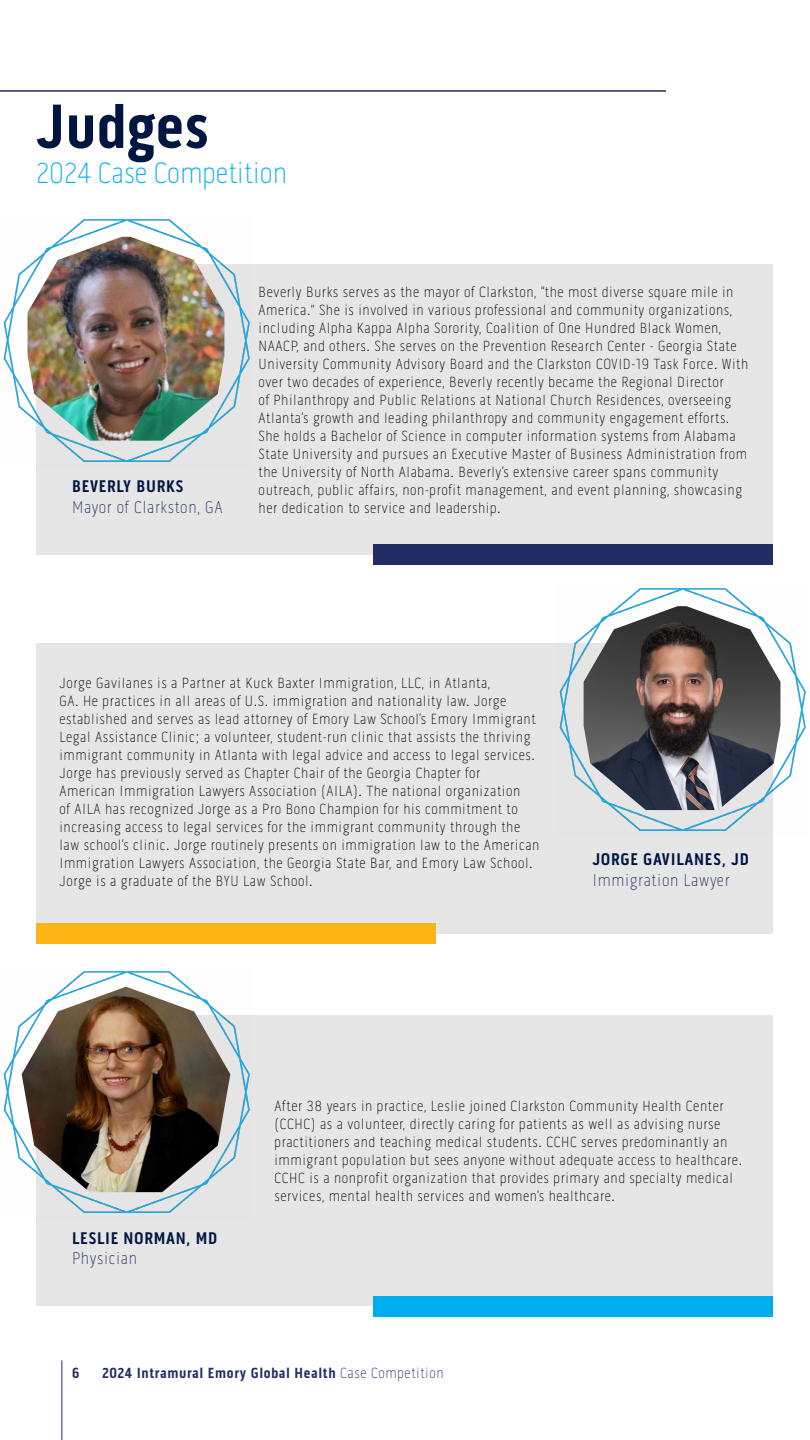
<style>
.page{position:relative;width:810px;height:1440px;background:#fff}
.page>*{position:absolute;margin:0;border:0;box-sizing:border-box;transform-origin:0 0}
.t1{font:700 63.75px "Pill Gothic 300 mg";color:#001641}
.t2{font:100 30px "Pill Gothic 300 mg";color:#00aeef}
.t3{font:100 17.25px "Pill Gothic 300 mg";letter-spacing:.04em;color:#232c65}
.t4{font:700 17.25px "Pill Gothic 300 mg";letter-spacing:.04em;color:#001641}
.t5{font:100 15px/18px "Pill Gothic 300 mg";letter-spacing:.04em;color:#000}
.t6{font:700 15px "Pill Gothic 300 mg";letter-spacing:.04em;color:#232c65}
.s1{font-weight:100}
</style>
<div class="page">
<hr style="left:62px;top:1360px;width:1px;height:80px;background:#232c65">
<hr style="left:0;top:90px;width:666px;height:2px;background:#232c65">
<div style="left:36px;top:264px;width:736px;height:291px;background:#e6e6e6"></div>
<div style="left:373px;top:544px;width:399px;height:21px;background:#232c65"></div>
<img style="left:3px;top:219px;width:247px;height:243px">
<div style="left:36px;top:1016px;width:736px;height:290px;background:#e6e6e6"></div>
<div style="left:373px;top:1296px;width:399px;height:21px;background:#00aeef"></div>
<img style="left:3px;top:971px;width:250px;height:242px">
<img style="left:22px;top:987px;width:208px;height:205px">
<div style="left:36px;top:643px;width:737px;height:291px;background:#e6e6e6"></div>
<div style="left:36px;top:923px;width:400px;height:21px;background:#fcb515"></div>
<img style="left:559px;top:588px;width:247px;height:243px">
<img style="left:584px;top:606px;width:196px;height:204px">
<h1 class="t1" style="left:36px;top:89px;width:175px">Judges</h1>
<h2 class="t2" style="left:36px;top:156px;width:253px">2024 Case Competition</h2>
<p class="t4" style="left:72px;top:476px;width:113px">BEVERLY BURKS</p>
<p class="t3" style="left:72px;top:497px;width:152px">Mayor of Clarkston, GA</p>
<p class="t5" style="left:259px;top:283px;width:491px">Beverly Burks serves as the mayor of Clarkston, “the most diverse square mile in America.” She is involved in various professional and community organizations, including Alpha Kappa Alpha Sorority, Coalition of One Hundred Black Women, NAACP, and others. She serves on the Prevention Research Center - Georgia State University Community Advisory Board and the Clarkston COVID-19 Task Force. With over two decades of experience, Beverly recently became the Regional Director<br>of Philanthropy and Public Relations at National Church Residences, overseeing Atlanta’s growth and leading philanthropy and community engagement efforts.<br>She holds a Bachelor of Science in computer information systems from Alabama State University and pursues an Executive Master of Business Administration from the University of North Alabama. Beverly’s extensive career spans community outreach, public affairs, non-profit management, and event planning, showcasing her dedication to service and leadership.</p>
<p class="t5" style="left:59px;top:674px;width:482px">Jorge Gavilanes is a Partner at Kuck Baxter Immigration, LLC, in Atlanta,<br>GA. He practices in all areas of U.S. immigration and nationality law. Jorge established and serves as lead attorney of Emory Law School’s Emory Immigrant Legal Assistance Clinic; a volunteer, student-run clinic that assists the thriving immigrant community in Atlanta with legal advice and access to legal services.<br>Jorge has previously served as Chapter Chair of the Georgia Chapter for American Immigration Lawyers Association (AILA). The national organization<br>of AILA has recognized Jorge as a Pro Bono Champion for his commitment to increasing access to legal services for the immigrant community through the law school’s clinic. Jorge routinely presents on immigration law to the American Immigration Lawyers Association, the Georgia State Bar, and Emory Law School.<br>Jorge is a graduate of the BYU Law School.</p>
<p class="t4" style="left:592px;top:849px;width:158px">JORGE GAVILANES, JD</p>
<p class="t3" style="left:592px;top:870px;width:139px">Immigration Lawyer</p>
<p class="t4" style="left:72px;top:1228px;width:147px">LESLIE NORMAN, MD</p>
<p class="t3" style="left:72px;top:1249px;width:67px">Physician</p>
<p class="t5" style="left:274px;top:1097px;width:469px">After 38 years in practice, Leslie joined Clarkston Community Health Center (CCHC) as a volunteer, directly caring for patients as well as advising nurse practitioners and teaching medical students. CCHC serves predominantly an immigrant population but sees anyone without adequate access to healthcare.<br>CCHC is a nonprofit organization that provides primary and specialty medical services, mental health services and women’s healthcare.</p>
<p class="t6" style="left:72px;top:1364px;width:9px">6</p>
<p class="t6" style="left:102px;top:1364px;width:343px">2024 Intramural Emory Global Health <span class="s1">Case Competition</span></p>
</div>
